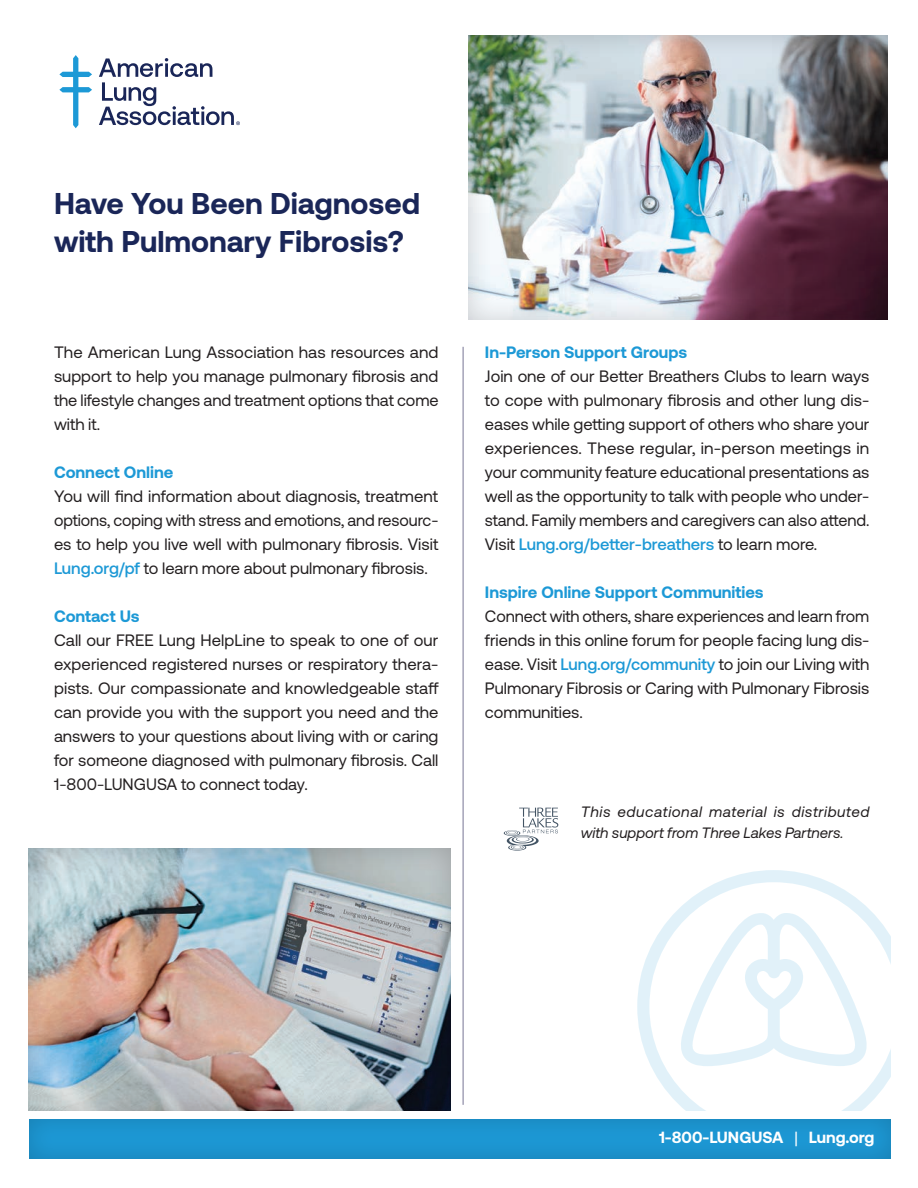
<style>
.page{position:relative;width:918px;height:1188px;background:#fff}
.page>*{position:absolute;margin:0;border:0;box-sizing:border-box;transform-origin:0 0}
.t1{font:700 30px/37.5px "Aeonik";color:#1a2658}
.t2{font:16.5px/24px "Aeonik";color:#231f20;text-align:justify}
.t3{font:700 16.5px "Aeonik";color:#1d99d6}
.t4{font:700 16.2px "Aeonik";color:#fff}
.t5{font:italic 15px/21px "Aeonik";letter-spacing:.03em;color:#231f20}
.s1{font-weight:500;color:#1d99d6}
.s2{font-weight:400}
</style>
<div class="page">
<div style="left:28px;top:847px;width:425px;height:264px;background:#231f20;opacity:.2"></div>
<div style="left:27px;top:1117px;width:865px;height:42px;background:#1c94cf"></div>
<div style="left:467px;top:35px;width:421px;height:285px;background:#231f20;opacity:.2"></div>
<hr style="left:463px;top:347px;width:1px;height:758px;background:#777494">
<svg style="left:504px;top:808px;width:54px;height:43px"></svg>
<svg style="left:59px;top:55px;width:33px;height:73px"></svg>
<svg style="left:99px;top:58px;width:141px;height:67px"></svg>
<svg style="left:637px;top:870px;width:253px;height:240px"></svg>
<h1 class="t1" style="left:54px;top:185px;width:368px">Have You Been Diagnosed with Pulmonary Fibrosis?</h1>
<p class="t2" style="left:54px;top:341px;width:386px">The American Lung Association has resources and support to help you manage pulmonary fibrosis and the lifestyle changes and treatment options that come with it.</p>
<p class="t3" style="left:54px;top:463px;width:121px">Connect Online</p>
<p class="t2" style="left:54px;top:485px;width:386px">You will find information about diagnosis, treatment options, coping with stress and emotions, and resourc&shy;es to help you live well with pulmonary fibrosis. Visit <span class="s1">Lung.org/pf</span> to learn more about pulmonary fibrosis.</p>
<p class="t3" style="left:54px;top:607px;width:87px">Contact Us</p>
<p class="t2" style="left:54px;top:629px;width:386px">Call our FREE Lung HelpLine to speak to one of our experienced registered nurses or respiratory thera&shy;pists. Our compassionate and knowledgeable staff can provide you with the support you need and the answers to your questions about living with or caring for someone diagnosed with pulmonary fibrosis. Call 1-800-LUNGUSA to connect today.</p>
<p class="t3" style="left:485px;top:343px;width:204px">In-Person Support Groups</p>
<p class="t2" style="left:485px;top:365px;width:386px">Join one of our Better Breathers Clubs to learn ways to cope with pulmonary fibrosis and other lung dis&shy;eases while getting support of others who share your experiences. These regular, in-person meetings in your community feature educational presentations as well as the opportunity to talk with people who under&shy;stand. Family members and caregivers can also attend.<br>Visit <span class="s1">Lung.org/better-breathers</span> to learn more.</p>
<p class="t3" style="left:485px;top:583px;width:280px">Inspire Online Support Communities</p>
<p class="t2" style="left:485px;top:605px;width:386px">Connect with others, share experiences and learn from friends in this online forum for people facing lung dis&shy;ease. Visit <span class="s1">Lung.org/community</span> to join our Living with Pulmonary Fibrosis or Caring with Pulmonary Fibrosis communities.</p>
<p class="t5" style="left:581px;top:802px;width:290px">This educational material is distributed with support from Three Lakes Partners.</p>
<p class="t4" style="left:659px;top:1129px;width:217px">1-800-LUNGUSA <span class="s2">|</span> Lung.org</p>
</div>
